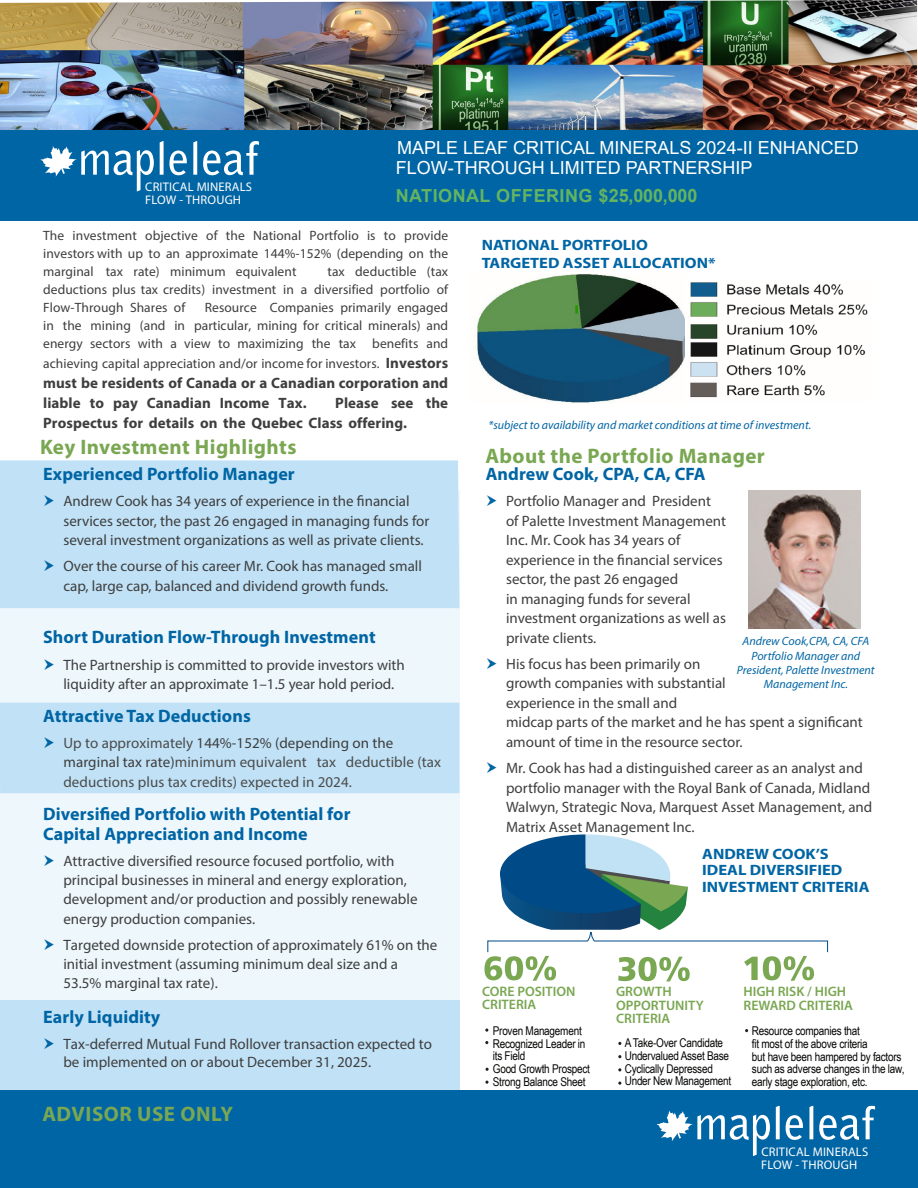
<style>
.page{position:relative;width:918px;height:1188px;background:#fff}
.page>*{position:absolute;margin:0;border:0;box-sizing:border-box;transform-origin:0 0}
.Paragraph{font:700 21px "Myriad Pro";letter-spacing:.02em;color:#7aa752}
.Paragraph-2{font:700 18px/19.5px "Myriad Pro";letter-spacing:.005em;color:#0065a4}
.BODY_COPY__10pt{font:18px/19.5px "Arial";color:#fff}
.BODY_COPY__10pt-2{font:700 18px "Arial";letter-spacing:.025em;color:#63b461}
.t1{font:15px/19.5px "Myriad Pro";color:#3e3e3f}
.Paragraph-3{font:700 15px/20.1px "Myriad Pro";letter-spacing:.005em;color:#3e3e3f}
.t2{font:15px/19.5px "Myriad Pro";letter-spacing:.005em;color:#4b4c4d}
.t3{font:700 15px/16.5px "Myriad Pro";color:#0065a4;scale:1.1 1}
.t4{font:600 14.1px "Myriad Pro";color:#7aa752}
.t5{font:600 13.8px/13.8px "Myriad Pro";color:#7aa752}
.Paragraph-4{font:13.5px/18px "Myriad Pro";letter-spacing:.005em;color:#3e3e3f;text-align:justify}
.t6{font:12.6px/13px "Myriad Pro";letter-spacing:.015em;color:#fff}
.t7{font:12.45px/12.9px "Arial Narrow";letter-spacing:-.02em;color:#050504}
.t8{font:12.15px/12.6px "Arial Narrow";letter-spacing:-.02em;color:#050504}
.Bio-headline{font:italic 12px/14.4px "Myriad Pro";color:#0065a4;text-align:center}
.s1{font-style:inherit}
.s2{font-size:18.3px}
.s3{font-weight:700;font-size:15px}
.s4{color:#3e3e3f}
</style>
<div class="page">
<div style="left:0;top:490px;width:459px;height:594px;background:#eef7fc"></div>
<div style="left:0;top:703px;width:459px;height:90px;background:#c1e2f6"></div>
<div style="left:0;top:460px;width:459px;height:148px;background:#c1e2f6"></div>
<div style="left:0;top:1000px;width:459px;height:121px;background:#c1e2f6"></div>
<img style="left:749px;top:490px;width:112px;height:139px">
<svg style="left:484px;top:834px;width:344px;height:147px"></svg>
<img style="left:0;top:0;width:917px;height:130px">
<div style="left:0;top:130px;width:918px;height:91px;background:#0065a4"></div>
<svg style="left:160px;top:141px;width:27px;height:34px"></svg>
<svg style="left:193px;top:141px;width:4px;height:34px"></svg>
<svg style="left:203px;top:141px;width:56px;height:34px"></svg>
<svg style="left:40px;top:146px;width:114px;height:46px"></svg>
<div style="left:0;top:1091px;width:918px;height:97px;background:#0065a4"></div>
<svg style="left:776px;top:1106px;width:4px;height:33px"></svg>
<svg style="left:786px;top:1115px;width:17px;height:25px"></svg>
<svg style="left:809px;top:1106px;width:4px;height:33px"></svg>
<svg style="left:819px;top:1106px;width:56px;height:34px"></svg>
<svg style="left:657px;top:1110px;width:113px;height:46px"></svg>
<img style="left:477px;top:274px;width:208px;height:129px">
<img style="left:690px;top:282px;width:178px;height:116px">
<svg style="left:44px;top:495px;width:10px;height:11px"></svg>
<svg style="left:44px;top:560px;width:10px;height:11px"></svg>
<p class="t6" style="left:145px;top:180px;width:108px">CRITICAL MINERALS<br>FLOW - THROUGH</p>
<p class="BODY_COPY__10pt" style="left:396px;top:138px;width:464px">MAPLE LEAF CRITICAL MINERALS 2024<span class="s1">-II</span> ENHANCED<br>FLOW-THROUGH LIMITED PARTNERSHIP</p>
<p class="BODY_COPY__10pt-2" style="left:396px;top:183px;width:303px">NATIONAL OFFERING $<span class="s2">25,</span><span class="s2">000,000</span></p>
<p class="Paragraph-4" style="left:43px;top:226px;width:407px">The investment objective of the National Portfolio is to provide investors with up to an approximate 144%-152% (depending on the marginal tax rate) minimum equivalent</p>
<p class="Paragraph-4" style="left:43px;top:263px;width:407px;text-indent:284px">tax deductible (tax deductions plus tax credits) investment in a diversified portfolio of Flow-Through Shares of</p>
<p class="Paragraph-4" style="left:43px;top:299px;width:407px;text-indent:162px">Resource Companies primarily engaged in the mining (and in particular, mining for critical minerals) and energy sectors with a view to maximizing the tax benefits and</p>
<p class="Paragraph-4" style="left:43px;top:354px;width:407px">achieving capital appreciation and/or income for investors. <span class="s3">Investors</span></p>
<p class="Paragraph-3" style="left:43px;top:372px;width:407px">must be residents of Canada or a Canadian corporation and liable to pay Canadian Income Tax.</p>
<p class="Paragraph-3" style="left:43px;top:392px;width:407px;text-indent:292px">Please see the<br>Prospectus for details on the Quebec Class offering.</p>
<p class="Paragraph" style="left:40px;top:433px;width:258px">Key Investment Highlights</p>
<p class="Paragraph-2" style="left:43px;top:464px;width:253px">Experienced Portfolio Manager</p>
<p class="t1" style="left:63px;top:491px;width:367px">Andrew Cook has 34 years of experience in the financial services sector, the past 26 engaged in managing funds for several investment organizations as well as private clients.</p>
<p class="t1" style="left:63px;top:556px;width:360px">Over the course of his career Mr. Cook has managed small cap, large cap, balanced and dividend growth funds.</p>
<p class="Paragraph-2" style="left:43px;top:627px;width:334px">Short Duration Flow-Through Investment</p>
<p class="t1" style="left:63px;top:655px;width:343px">The Partnership is committed to provide investors with liquidity after an approximate 1–1.5 year hold period.</p>
<p class="Paragraph-2" style="left:43px;top:706px;width:209px">Attractive Tax Deductions</p>
<p class="t2" style="left:63px;top:733px;width:379px">Up to approximately <span class="s4">144%-152% (depending on the marginal tax rate)</span>minimum equivalent tax deductible (tax deductions plus tax credits) expected in 2024.</p>
<p class="Paragraph-2" style="left:43px;top:804px;width:309px">Diversified Portfolio with Potential for<br>Capital Appreciation and Income</p>
<p class="t1" style="left:63px;top:851px;width:356px">Attractive diversified resource focused portfolio, with principal businesses in mineral and energy exploration, development and/or production and possibly renewable energy production companies.</p>
<p class="t1" style="left:63px;top:935px;width:376px">Targeted downside protection of approximately 61% on the initial investment (assuming minimum deal size and a<br>53.5% marginal tax rate).</p>
<p class="Paragraph-2" style="left:43px;top:1007px;width:119px">Early Liquidity</p>
<p class="t1" style="left:63px;top:1034px;width:370px;line-height:18.9px">Tax-deferred Mutual Fund Rollover transaction expected to be implemented on or about December 31, 2025.</p>
<p class="Paragraph" style="left:42px;top:1101px;width:192px">ADVISOR USE ONLY</p>
<p class="t3" style="left:482px;top:235px;width:214px;line-height:18px">NATIONAL PORTFOLIO<br>TARGETED ASSET ALLOCATION*</p>
<p class="Bio-headline" style="left:489px;top:417px;width:324px">*subject to availability and market conditions at time of investment.</p>
<p class="Paragraph" style="left:486px;top:442px;width:281px">About the Portfolio Manager</p>
<p class="Paragraph-2" style="left:486px;top:464px;width:221px">Andrew Cook, CPA, CA, CFA</p>
<p class="t1" style="left:506px;top:491px;width:222px">Portfolio Manager and President of Palette Investment Management<br>Inc. Mr. Cook has 34 years of experience in the financial services sector, the past 26 engaged<br>in managing funds for several investment organizations as well as private clients.</p>
<p class="t1" style="left:506px;top:654px;width:358px">His focus has been primarily on<br>growth companies with substantial<br>experience in the small and<br>midcap parts of the market and he has spent a significant amount of time in the resource sector.</p>
<p class="t1" style="left:506px;top:758px;width:368px">Mr. Cook has had a distinguished career as an analyst and portfolio manager with the Royal Bank of Canada, Midland Walwyn, Strategic Nova, Marquest Asset Management, and Matrix Asset Management Inc.</p>
<p class="Bio-headline" style="left:742px;top:634px;width:128px">Andrew Cook,CPA, CA, CFA</p>
<p class="Bio-headline" style="left:737px;top:648px;width:139px">Portfolio Manager and<br>President, Palette Investment<br>Management Inc.</p>
<p class="t3" style="left:702px;top:845px;width:154px">ANDREW COOK’S<br>IDEAL DIVERSIFIED<br>INVESTMENT CRITERIA</p>
<p class="t5" style="left:482px;top:984px;width:95px">CORE POSITION<br>CRITERIA</p>
<p class="t8" style="left:493px;top:1024px;width:99px">Proven Management<br>Recognized Leader in its Field<br>Good Growth Prospect<br>Strong Balance Sheet</p>
<p class="t7" style="left:504px;top:1030px;width:92px;line-height:25.8px">Proven Management its Field</p>
<p class="t7" style="left:504px;top:1075px;width:100px">Good Growth Prospect</p>
<p class="t5" style="left:616px;top:985px;width:89px">GROWTH<br>OPPORTUNITY<br>CRITERIA</p>
<p class="t4" style="left:629px;top:995px;width:58px">GROWTH</p>
<p class="t5" style="left:743px;top:985px;width:111px">HIGH RISK / HIGH<br>REWARD CRITERIA</p>
<p class="t4" style="left:759px;top:995px;width:106px">HIGH RISK / HIGH</p>
<p class="t8" style="left:625px;top:1036px;width:108px">A Take-Over Candidate<br>Undervalued Asset Base<br>Cyclically Depressed<br>Under New Management</p>
<p class="t7" style="left:638px;top:1049px;width:108px">A Take-Over Candidate<br>Undervalued Asset Base<br>Cyclically Depressed</p>
<p class="t8" style="left:752px;top:1024px;width:154px">Resource companies that<br>fit most of the above criteria<br>but have been hampered by factors such as adverse changes in the law, early stage exploration, etc.</p>
<p class="t7" style="left:767px;top:1036px;width:155px">Resource companies that<br>fit most of the above criteria<br>but have been hampered by factors such as adverse changes in the law</p>
<p class="t6" style="left:752px;top:1145px;width:98px">FLOW - THROUGH</p>
<p class="t6" style="left:756px;top:1145px;width:108px">CRITICAL MINERALS<br>FLOW - THROUGH</p>
<p class="t6" style="left:761px;top:1145px;width:108px">CRITICAL MINERALS<br>FLOW - THROUGH</p>
</div>
